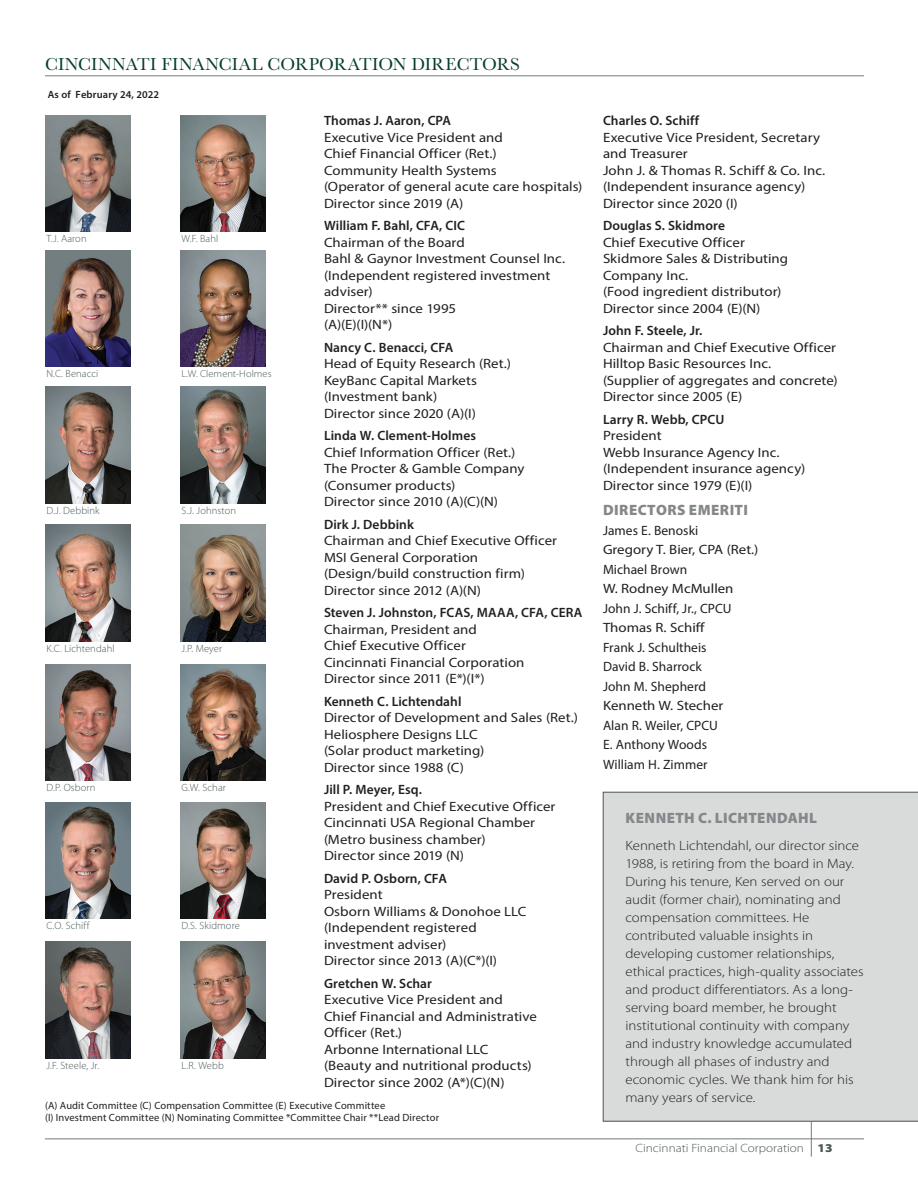
<style>
.page{position:relative;width:918px;height:1188px;background:#fff}
.page>*{position:absolute;margin:0;border:0;box-sizing:border-box;transform-origin:0 0}
.t1{font:18px "Baskerville";letter-spacing:.005em;color:#073e2b}
.t2{font:900 15px "Myriad Pro";letter-spacing:.03em;color:#85888a}
.t3{font:13.5px/16.5px "Myriad Pro";letter-spacing:.005em;color:#231f20;scale:1.1 1}
.t4{font:300 13.5px/18px "Myriad Pro";color:#231f20;scale:1.1 1}
.t5{font:600 13.5px "Myriad Pro";letter-spacing:.005em;color:#231f20}
.t6{font:13.5px/19.5px "Myriad Pro";letter-spacing:.005em;color:#231f20}
.t7{font:300 12px "Myriad Pro";color:#4c5858;scale:1.1 1}
.t8{font:300 10.5px "Myriad Pro";letter-spacing:.01em;color:#4c5858}
.t9{font:10.5px/12px "Myriad Pro";letter-spacing:.01em;color:#231f20}
.t10{font:600 10.5px "Myriad Pro";letter-spacing:.015em;color:#231f20}
.t11{font:300 10.05px "Myriad Pro";letter-spacing:.005em;color:#4c5858;scale:1.05 1}
.s1{font-weight:900}
</style>
<div class="page">
<hr style="left:45px;top:1139px;width:819px;height:1px;background:#767a7b">
<hr style="left:811px;top:1116px;width:1px;height:40px;background:#767a7b">
<div style="left:603px;top:792px;width:315px;height:329px;background:#d9dada"></div>
<hr style="left:45px;top:76px;width:819px;height:1px;background:#767a7b">
<img style="left:180px;top:250px;width:86px;height:117px">
<img style="left:45px;top:250px;width:86px;height:117px">
<img style="left:180px;top:115px;width:86px;height:117px">
<img style="left:45px;top:525px;width:86px;height:116px">
<img style="left:180px;top:387px;width:86px;height:116px">
<img style="left:45px;top:802px;width:86px;height:117px">
<img style="left:180px;top:664px;width:86px;height:117px">
<img style="left:45px;top:942px;width:86px;height:116px">
<img style="left:180px;top:802px;width:86px;height:117px">
<img style="left:45px;top:387px;width:86px;height:116px">
<img style="left:180px;top:942px;width:86px;height:116px">
<img style="left:45px;top:664px;width:86px;height:117px">
<img style="left:45px;top:115px;width:86px;height:117px">
<img style="left:180px;top:525px;width:86px;height:116px">
<h1 class="t1" style="left:45px;top:53px;width:477px">CINCINNATI FINANCIAL CORPORATION DIRECTORS</h1>
<p class="t10" style="left:48px;top:87px;width:113px">As of February 24, 2022</p>
<p class="t5" style="left:324px;top:112px;width:129px">Thomas J. Aaron, CPA</p>
<p class="t3" style="left:324px;top:129px;width:236px">Executive Vice President and<br>Chief Financial Officer (Ret.)<br>Community Health Systems<br>(Operator of general acute care hospitals)<br>Director since 2019 (A)</p>
<p class="t5" style="left:324px;top:217px;width:143px">William F. Bahl, CFA, CIC</p>
<p class="t3" style="left:324px;top:234px;width:221px">Chairman of the Board<br>Bahl &amp; Gaynor Investment Counsel Inc. (Independent registered investment adviser)<br>Director** since 1995<br>(A)(E)(I)(N*)</p>
<p class="t5" style="left:324px;top:339px;width:131px">Nancy C. Benacci, CFA</p>
<p class="t3" style="left:324px;top:355px;width:172px">Head of Equity Research (Ret.)<br>KeyBanc Capital Markets (Investment bank)<br>Director since 2020 (A)(I)</p>
<p class="t5" style="left:324px;top:427px;width:154px">Linda W. Clement-Holmes</p>
<p class="t3" style="left:324px;top:444px;width:184px">Chief Information Officer (Ret.)<br>The Procter &amp; Gamble Company (Consumer products)<br>Director since 2010 (A)(C)(N)</p>
<p class="t5" style="left:324px;top:516px;width:91px">Dirk J. Debbink</p>
<p class="t3" style="left:324px;top:532px;width:213px">Chairman and Chief Executive Officer<br>MSI General Corporation (Design/build construction firm)<br>Director since 2012 (A)(N)</p>
<p class="t5" style="left:324px;top:604px;width:260px">Steven J. Johnston, FCAS, MAAA, CFA, CERA</p>
<p class="t3" style="left:324px;top:621px;width:184px">Chairman, President and<br>Chief Executive Officer<br>Cincinnati Financial Corporation<br>Director since 2011 (E*)(I*)</p>
<p class="t5" style="left:324px;top:693px;width:139px">Kenneth C. Lichtendahl</p>
<p class="t3" style="left:324px;top:709px;width:232px">Director of Development and Sales (Ret.)<br>Heliosphere Designs LLC<br>(Solar product marketing)<br>Director since 1988 (C)</p>
<p class="t5" style="left:324px;top:781px;width:100px">Jill P. Meyer, Esq.</p>
<p class="t3" style="left:324px;top:798px;width:212px">President and Chief Executive Officer<br>Cincinnati USA Regional Chamber (Metro business chamber)<br>Director since 2019 (N)</p>
<p class="t5" style="left:324px;top:870px;width:124px">David P. Osborn, CFA</p>
<p class="t3" style="left:324px;top:886px;width:186px">President<br>Osborn Williams &amp; Donohoe LLC (Independent registered investment adviser)<br>Director since 2013 (A)(C*)(I)</p>
<p class="t5" style="left:324px;top:975px;width:110px">Gretchen W. Schar</p>
<p class="t3" style="left:324px;top:991px;width:195px">Executive Vice President and<br>Chief Financial and Administrative<br>Officer (Ret.)<br>Arbonne International LLC (Beauty and nutritional products)<br>Director since 2002 (A*)(C)(N)</p>
<p class="t9" style="left:45px;top:1099px;width:396px">(A) Audit Committee (C) Compensation Committee (E) Executive Committee<br>(I) Investment Committee (N) Nominating Committee *Committee Chair **Lead Director</p>
<p class="t8" style="left:181px;top:233px;width:38px">W.F. Bahl</p>
<p class="t8" style="left:46px;top:233px;width:42px">T.J. Aaron</p>
<p class="t8" style="left:46px;top:368px;width:54px">N.C. Benacci</p>
<p class="t11" style="left:181px;top:368px;width:87px">L.W. Clement-Holmes</p>
<p class="t8" style="left:46px;top:504px;width:55px">D.J. Debbink</p>
<p class="t8" style="left:181px;top:504px;width:56px">S.J. Johnston</p>
<p class="t8" style="left:46px;top:642px;width:70px">K.C. Lichtendahl</p>
<p class="t8" style="left:181px;top:642px;width:42px">J.P. Meyer</p>
<p class="t8" style="left:46px;top:782px;width:51px">D.P. Osborn</p>
<p class="t8" style="left:181px;top:782px;width:46px">G.W. Schar</p>
<p class="t8" style="left:46px;top:920px;width:45px">C.O. Schiff</p>
<p class="t8" style="left:181px;top:920px;width:60px">D.S. Skidmore</p>
<p class="t8" style="left:46px;top:1059px;width:54px">J.F. Steele, Jr.</p>
<p class="t8" style="left:181px;top:1059px;width:44px">L.R. Webb</p>
<p class="t5" style="left:603px;top:112px;width:98px">Charles O. Schiff</p>
<p class="t3" style="left:603px;top:129px;width:204px">Executive Vice President, Secretary and Treasurer<br>John J. &amp; Thomas R. Schiff &amp; Co. Inc. (Independent insurance agency)<br>Director since 2020 (I)</p>
<p class="t5" style="left:603px;top:217px;width:124px">Douglas S. Skidmore</p>
<p class="t3" style="left:603px;top:234px;width:170px">Chief Executive Officer<br>Skidmore Sales &amp; Distributing<br>Company Inc.<br>(Food ingredient distributor)<br>Director since 2004 (E)(N)</p>
<p class="t5" style="left:603px;top:322px;width:101px">John F. Steele, Jr.</p>
<p class="t3" style="left:603px;top:339px;width:215px">Chairman and Chief Executive Officer<br>Hilltop Basic Resources Inc.<br>(Supplier of aggregates and concrete)<br>Director since 2005 (E)</p>
<p class="t5" style="left:603px;top:411px;width:123px">Larry R. Webb, CPCU</p>
<p class="t3" style="left:603px;top:427px;width:185px">President<br>Webb Insurance Agency Inc. (Independent insurance agency)<br>Director since 1979 (E)(I)</p>
<p class="t2" style="left:603px;top:500px;width:146px">DIRECTORS EMERITI</p>
<p class="t6" style="left:603px;top:520px;width:157px">James E. Benoski<br>Gregory T. Bier, CPA (Ret.)<br>Michael Brown<br>W. Rodney McMullen<br>John J. Schiff, Jr., CPCU<br>Thomas R. Schiff<br>Frank J. Schultheis<br>David B. Sharrock<br>John M. Shepherd<br>Kenneth W. Stecher<br>Alan R. Weiler, CPCU<br>E. Anthony Woods<br>William H. Zimmer</p>
<p class="t2" style="left:626px;top:808px;width:193px">KENNETH C. LICHTENDAHL</p>
<p class="t4" style="left:626px;top:836px;width:218px">Kenneth Lichtendahl, our director since 1988, is retiring from the board in May.<br>During his tenure, Ken served on our audit (former chair), nominating and compensation committees. He contributed valuable insights in developing customer relationships, ethical practices, high-quality associates and product differentiators. As a long&shy;serving board member, he brought institutional continuity with company and industry knowledge accumulated through all phases of industry and economic cycles. We thank him for his many years of service.</p>
<p class="t7" style="left:636px;top:1141px;width:181px">Cincinnati Financial Corporation <span class="s1">13</span></p>
</div>
